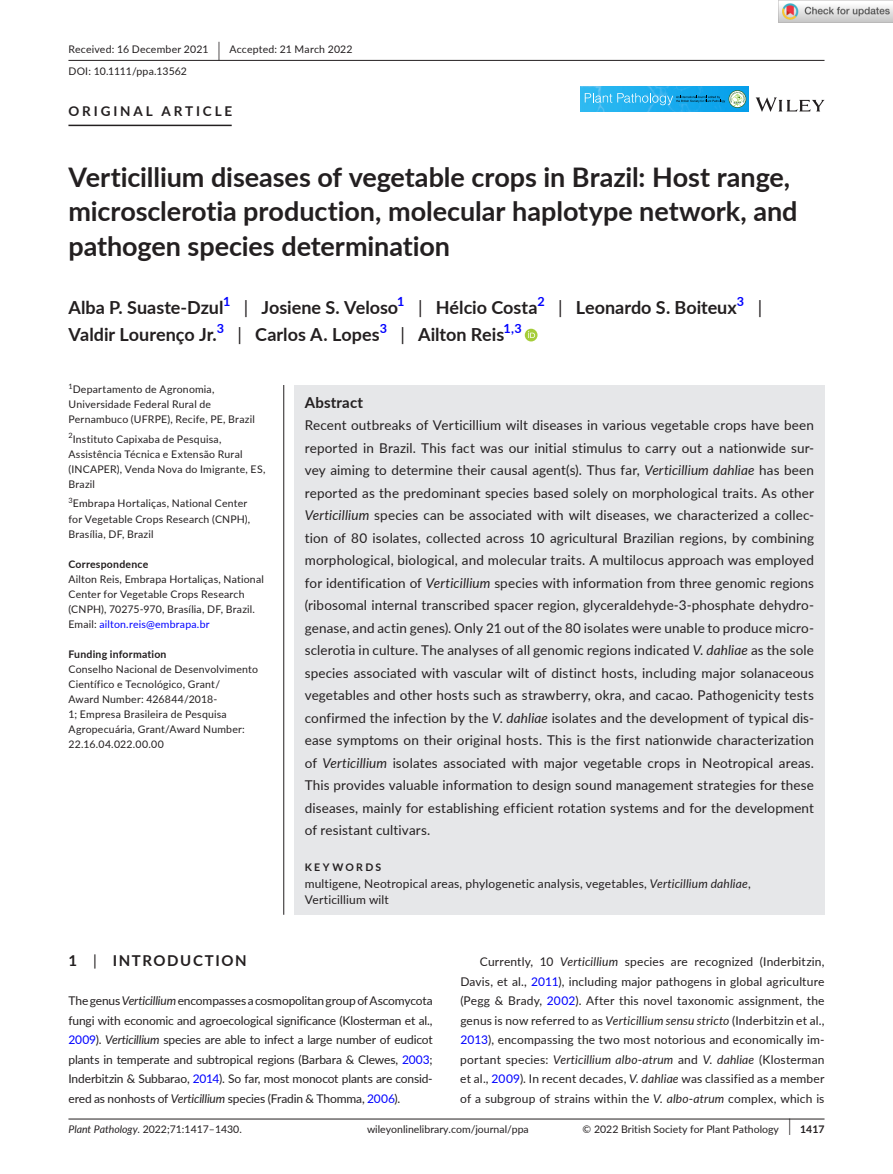
<style>
.page{position:relative;width:893px;height:1174px;background:#fff}
.page>*{position:absolute;margin:0;border:0;box-sizing:border-box;transform-origin:0 0}
.t1{font:700 27px/34.5px "Lato";letter-spacing:-.005em;color:#231f20}
.t2{font:700 18px "Lato";color:#231f20}
.t3{font:18px "Lato";color:#231f20}
.t4{font:700 15px "Lato";letter-spacing:.1em;color:#231f20}
.t5{font:700 15px "Lato";letter-spacing:.015em;color:#231f20}
.t6{font:13.5px/22.5px "Lato";letter-spacing:.01em;color:#231f20;text-align:justify}
.t7{font:700 13.5px "Lato";letter-spacing:.215em;color:#231f20}
.t8{font:700 12.6px "Lato";color:#00f}
.t9{font:12px/19.5px "Lato";letter-spacing:.01em;color:#231f20;text-align:justify}
.t10{font:10.5px/15px "Lato";letter-spacing:.02em;color:#231f20}
.t11{font:10.5px "Lato";color:#231f20}
.t12{font:700 10.5px "Lato";letter-spacing:.02em;color:#231f20}
.t13{font:700 10.5px "Lato";letter-spacing:.22em;color:#231f20}
.t14{font:7.35px "Lato";color:#231f20}
.s1{font-size:19.65px}
.s2{font-weight:400}
.s3{color:#00f}
.s4{font-style:italic}
.s5{font-size:17.4px}
.s6{font-weight:700}
</style>
<div class="page">
<hr style="left:68px;top:1118px;width:756px;height:1px;background:#231f20">
<svg style="left:756px;top:97px;width:68px;height:15px"></svg>
<img style="left:580px;top:86px;width:168px;height:26px">
<svg style="left:729px;top:90px;width:17px;height:18px"></svg>
<svg style="left:729px;top:91px;width:17px;height:16px"></svg>
<svg style="left:585px;top:92px;width:160px;height:14px;background:#40b3e3"></svg>
<hr style="left:68px;top:60px;width:756px;height:1px;background:#231f20">
<hr style="left:68px;top:125px;width:164px;height:1px;background:#231f20">
<div style="left:525px;top:329px;width:12px;height:12px;background:#a5cd39;border-radius:50%"></div>
<svg style="left:528px;top:331px;width:7px;height:7px"></svg>
<div style="left:294px;top:385px;width:530px;height:529px;background:#e6e7e9"></div>
<hr style="left:283px;top:385px;width:1px;height:529px;background:#231f20">
<img style="left:779px;top:0;width:114px;height:23px">
<p class="t10" style="left:68px;top:38px;width:286px;line-height:21.8px">Received: 16 December 2021 <span class="s1">|</span> Accepted: 21 March 2022<br>DOI: 10.1111/ppa.13562</p>
<p class="t7" style="left:68px;top:101px;width:165px">ORIGINAL ARTICLE</p>
<h1 class="t1" style="left:68px;top:159px;width:731px">Verticillium diseases of vegetable crops in Brazil: Host range, microsclerotia production, molecular haplotype network, and pathogen species determination</h1>
<h2 class="t2" style="left:68px;top:295px;width:157px">Alba P. Suaste-Dzul</h2>
<p class="t8" style="left:223px;top:292px;width:9px">1</p>
<h2 class="t2" style="left:244px;top:295px;width:156px"><span class="s2">|</span> Josiene S. Veloso</h2>
<p class="t8" style="left:397px;top:292px;width:9px">1</p>
<h2 class="t2" style="left:418px;top:295px;width:121px"><span class="s2">|</span> Hélcio Costa</h2>
<p class="t8" style="left:537px;top:292px;width:9px">2</p>
<h2 class="t2" style="left:558px;top:295px;width:180px"><span class="s2">|</span> Leonardo S. Boiteux</h2>
<p class="t8" style="left:737px;top:292px;width:9px">3</p>
<h2 class="t3" style="left:758px;top:295px;width:6px">|</h2>
<h2 class="t2" style="left:68px;top:322px;width:150px">Valdir Lourenço Jr.</h2>
<p class="t8" style="left:217px;top:319px;width:9px">3</p>
<h2 class="t2" style="left:238px;top:322px;width:144px"><span class="s2">|</span> Carlos A. Lopes</h2>
<p class="t8" style="left:380px;top:319px;width:9px">3</p>
<h2 class="t2" style="left:400px;top:322px;width:105px"><span class="s2">|</span> Ailton Reis</h2>
<p class="t8" style="left:504px;top:319px;width:20px">1,3</p>
<p class="t14" style="left:68px;top:381px;width:6px">1</p>
<p class="t10" style="left:68px;top:382px;width:188px;text-indent:4px">Departamento de Agronomia,<br>Universidade Federal Rural de<br>Pernambuco (UFRPE), Recife, PE, Brazil</p>
<p class="t10" style="left:68px;top:431px;width:198px"><sup>2</sup>Instituto Capixaba de Pesquisa,<br>Assistência Técnica e Extensão Rural (INCAPER), Venda Nova do Imigrante, ES,<br>Brazil</p>
<p class="t10" style="left:68px;top:496px;width:183px"><sup>3</sup>Embrapa Hortaliças, National Center for Vegetable Crops Research (CNPH),<br>Brasília, DF, Brazil</p>
<p class="t12" style="left:68px;top:556px;width:81px">Correspondence</p>
<p class="t10" style="left:68px;top:571px;width:197px">Ailton Reis, Embrapa Hortaliças, National Center for Vegetable Crops Research (CNPH), 70275-970, Brasília, DF, Brazil.<br>Email: <span class="s3">ailton.reis@embrapa.br</span></p>
<p class="t12" style="left:68px;top:646px;width:100px">Funding information</p>
<p class="t10" style="left:68px;top:661px;width:191px">Conselho Nacional de Desenvolvimento<br>Científico e Tecnológico, Grant/<br>Award Number: 426844/2018-<br>1; Empresa Brasileira de Pesquisa<br>Agropecuária, Grant/Award Number:<br>22.16.04.022.00.00</p>
<p class="t5" style="left:305px;top:391px;width:60px">Abstract</p>
<p class="t6" style="left:305px;top:413px;width:511px">Recent outbreaks of Verticillium wilt diseases in various vegetable crops have been reported in Brazil. This fact was our initial stimulus to carry out a nationwide sur&shy;vey aiming to determine their causal agent(s). Thus far, <span class="s4">Verticillium dahliae</span> has been reported as the predominant species based solely on morphological traits. As other <span class="s4">Verticillium</span> species can be associated with wilt diseases, we characterized a collec&shy;tion of 80 isolates, collected across 10 agricultural Brazilian regions, by combining morphological, biological, and molecular traits. A multilocus approach was employed for identification of <span class="s4">Verticillium</span> species with information from three genomic regions (ribosomal internal transcribed spacer region, glyceraldehyde-3-phosphate dehydro&shy;genase, and actin genes). Only 21 out of the 80 isolates were unable to produce micro&shy;sclerotia in culture. The analyses of all genomic regions indicated <span class="s4">V</span>. <span class="s4">dahliae</span> as the sole species associated with vascular wilt of distinct hosts, including major solanaceous vegetables and other hosts such as strawberry, okra, and cacao. Pathogenicity tests confirmed the infection by the <span class="s4">V</span>. <span class="s4">dahliae</span> isolates and the development of typical dis&shy;ease symptoms on their original hosts. This is the first nationwide characterization of <span class="s4">Verticillium</span> isolates associated with major vegetable crops in Neotropical areas.<br>This provides valuable information to design sound management strategies for these diseases, mainly for establishing efficient rotation systems and for the development of resistant cultivars.</p>
<p class="t13" style="left:305px;top:859px;width:78px">KEYWORDS</p>
<p class="t9" style="left:305px;top:874px;width:447px;line-height:16.5px">multigene, Neotropical areas, phylogenetic analysis, vegetables, <span class="s4">Verticillium dahliae</span>,<br>Verticillium wilt</p>
<p class="t4" style="left:68px;top:950px;width:180px">1 <span class="s2">|</span> INTRODUCTION</p>
<p class="t9" style="left:68px;top:990px;width:366px">The genus <span class="s4">Verticillium</span> encompasses a cosmopolitan group of Ascomycota fungi with economic and agroecological significance (Klosterman et al., <span class="s3">2009</span>). <span class="s4">Verticillium</span> species are able to infect a large number of eudicot plants in temperate and subtropical regions (Barbara &amp; Clewes, <span class="s3">2003</span>; Inderbitzin &amp; Subbarao, <span class="s3">2014</span>). So far, most monocot plants are consid&shy;ered as nonhosts of <span class="s4">Verticillium</span> species (Fradin &amp; Thomma, <span class="s3">2006</span>).</p>
<p class="t9" style="left:460px;top:951px;width:366px;text-indent:20px">Currently, 10 <span class="s4">Verticillium</span> species are recognized (Inderbitzin, Davis, et al., <span class="s3">2011</span>), including major pathogens in global agriculture (Pegg &amp; Brady, <span class="s3">2002</span>). After this novel taxonomic assignment, the genus is now referred to as <span class="s4">Verticillium sensu stricto</span> (Inderbitzin et al., <span class="s3">2013</span>), encompassing the two most notorious and economically im&shy;portant species: <span class="s4">Verticillium albo</span>-<span class="s4">atrum</span> and <span class="s4">V</span>. <span class="s4">dahliae</span> (Klosterman et al., <span class="s3">2009</span>). In recent decades, <span class="s4">V</span>. <span class="s4">dahliae</span> was classified as a member of a subgroup of strains within the <span class="s4">V</span>. <span class="s4">albo</span>-<span class="s4">atrum</span> complex, which is</p>
<p class="t11" style="left:68px;top:1121px;width:175px"><span class="s4">Plant Pathology.</span> 2022;71:1417–1430.</p>
<p class="t11" style="left:367px;top:1121px;width:163px">wileyonlinelibrary.com/journal/ppa</p>
<p class="t11" style="left:583px;top:1121px;width:243px">© 2022 British Society for Plant Pathology <span class="s5">|</span> <span class="s6">1417</span></p>
</div>
